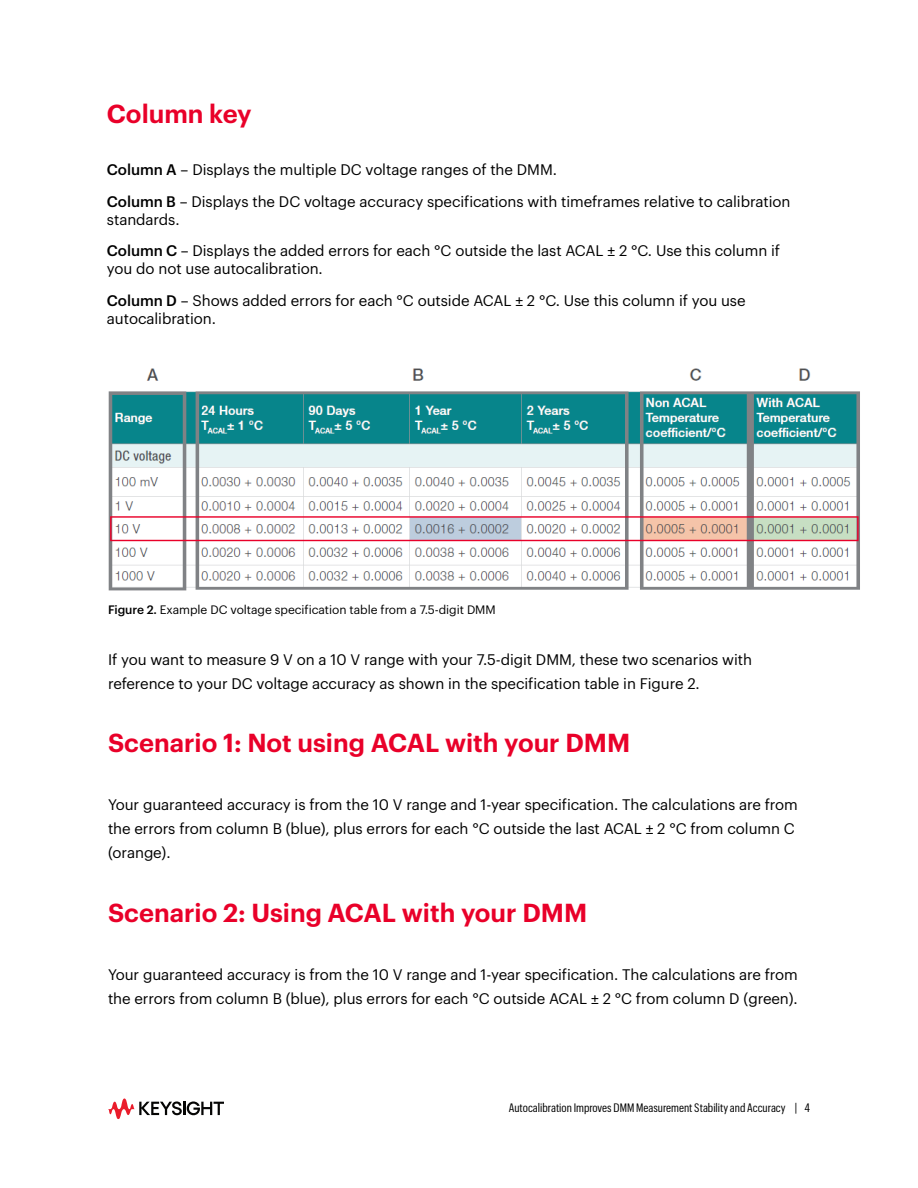
<style>
.page{position:relative;width:918px;height:1188px;background:#fff}
.page>*{position:absolute;margin:0;border:0;box-sizing:border-box;transform-origin:0 0}
.KS_-_Header_2{font:600 25.5px "Graphik LC";color:#e90029}
.KS_-_Body_Text{font:15px/24px "Graphik LC";letter-spacing:-.005em;color:#000}
.KS_-_Bullets_Level_1{font:15px/18px "Graphik LC";letter-spacing:-.005em;color:#000}
.KS_-_Figure_Captions{font:12px "Graphik LC";letter-spacing:-.005em;color:#000}
.t1{font:12px "Graphik Cond";color:#000}
.s1{font-weight:500}
</style>
<div class="page">
<img style="left:108px;top:368px;width:752px;height:223px">
<svg style="left:108px;top:1098px;width:116px;height:21px"></svg>
<p class="KS_-_Header_2" style="left:107px;top:95px;width:146px">Column key</p>
<p class="KS_-_Bullets_Level_1" style="left:107px;top:160px;width:452px"><span class="s1">Column A</span> – Displays the multiple DC voltage ranges of the DMM.</p>
<p class="KS_-_Bullets_Level_1" style="left:107px;top:191px;width:685px"><span class="s1">Column B</span> – Displays the DC voltage accuracy specifications with timeframes relative to calibration standards.</p>
<p class="KS_-_Bullets_Level_1" style="left:107px;top:241px;width:675px"><span class="s1">Column C</span> – Displays the added errors for each °C outside the last ACAL ± 2 °C. Use this column if you do not use autocalibration.</p>
<p class="KS_-_Bullets_Level_1" style="left:107px;top:290px;width:640px"><span class="s1">Column D</span> – Shows added errors for each °C outside ACAL ± 2 °C. Use this column if you use autocalibration.</p>
<p class="KS_-_Figure_Captions" style="left:108px;top:600px;width:389px"><span class="s1">Figure 2.</span> Example DC voltage specification table from a 7.5-digit DMM</p>
<p class="KS_-_Body_Text" style="left:108px;top:646px;width:645px">If you want to measure 9 V on a 10 V range with your 7.5-digit DMM, these two scenarios with reference to your DC voltage accuracy as shown in the specification table in Figure 2.</p>
<p class="KS_-_Header_2" style="left:108px;top:724px;width:524px">Scenario 1: Not using ACAL with your DMM</p>
<p class="KS_-_Body_Text" style="left:108px;top:791px;width:691px">Your guaranteed accuracy is from the 10 V range and 1-year specification. The calculations are from the errors from column B (blue), plus errors for each °C outside the last ACAL ± 2 °C from column C (orange).</p>
<p class="KS_-_Header_2" style="left:108px;top:893px;width:481px">Scenario 2: Using ACAL with your DMM</p>
<p class="KS_-_Body_Text" style="left:108px;top:961px;width:691px">Your guaranteed accuracy is from the 10 V range and 1-year specification. The calculations are from the errors from column B (blue), plus errors for each °C outside ACAL ± 2 °C from column D (green).</p>
<p class="t1" style="left:509px;top:1099px;width:303px">Autocalibration Improves DMM Measurement Stability and Accuracy | 4</p>
</div>
